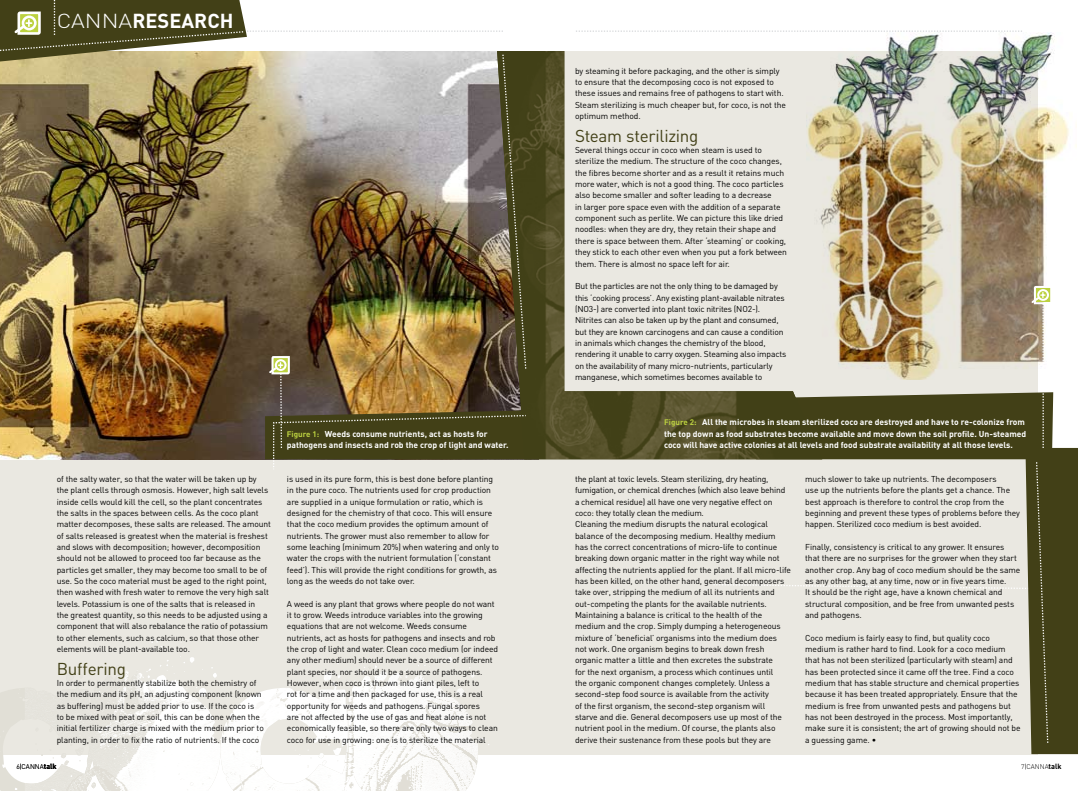
<style>
.page{position:relative;width:1078px;height:791px;background:#fff}
.page>*{position:absolute;margin:0;border:0;box-sizing:border-box;transform-origin:0 0}
.t1{font:700 20px "DIN";color:#fff}
.t2{font:17px "DIN";letter-spacing:-.02em;color:#424017}
.t3{font:8.5px/11.3px "DIN";letter-spacing:-.01em;color:#000}
.t4{font:700 8.5px/11.3px "DIN";color:#fff}
.t5{font:300 6.8px "DIN";letter-spacing:.01em;color:#000}
.s1{font-weight:300}
.s2{font-weight:400}
.s3{font-weight:700;font-size:7.5px}
.s4{font-size:8px;color:#bcd140}
</style>
<div class="page">
<svg style="left:576px;top:31px;width:443px;height:1px"></svg>
<div style="left:0;top:51px;width:1037px;height:703px;background:#eae8e1"></div>
<img style="left:530px;top:51px;width:182px;height:408px">
<svg style="left:0;top:673px;width:489px;height:118px;fill:#fafaf8"></svg>
<img style="left:79px;top:629px;width:391px;height:75px">
<img style="left:806px;top:33px;width:263px;height:253px">
<svg style="left:712px;top:286px;width:365px;height:468px"></svg>
<img style="left:0;top:0;width:530px;height:467px">
<h1 class="t1" style="left:57px;top:8px;width:164px"><span class="s1">CANNA</span>RESearch</h1>
<p class="t3" style="left:57px;top:473px;width:216px">of the salty water, so that the water will be taken up by<br>the plant cells through osmosis. However, high salt levels inside cells would kill the cell, so the plant concentrates the salts in the spaces between cells. As the coco plant matter decomposes, these salts are released. The amount of salts released is greatest when the material is freshest and slows with decomposition; however, decomposition should not be allowed to proceed too far because as the particles get smaller, they may become too small to be of use. So the coco material must be aged to the right point, then washed with fresh water to remove the very high salt levels. Potassium is one of the salts that is released in<br>the greatest quantity, so this needs to be adjusted using a component that will also rebalance the ratio of potassium to other elements, such as calcium, so that those other elements will be plant-available too.</p>
<h2 class="t2" style="left:57px;top:658px;width:71px">Buffering</h2>
<p class="t3" style="left:57px;top:677px;width:208px">In order to permanently stabilize both the chemistry of the medium and its pH, an adjusting component (known as buffering) must be added prior to use. If the coco is<br>to be mixed with peat or soil, this can be done when the initial fertilizer charge is mixed with the medium prior to planting, in order to fix the ratio of nutrients. If the coco</p>
<p class="t5" style="left:16px;top:763px;width:42px">6<span class="s2">|</span>CANNA<span class="s3">talk</span></p>
<p class="t4" style="left:287px;top:427px;width:223px"><span class="s4">Figure 1:</span> Weeds consume nutrients, act as hosts for pathogens and insects and rob the crop of light and water.</p>
<p class="t3" style="left:287px;top:473px;width:214px">is used in its pure form, this is best done before planting in the pure coco. The nutrients used for crop production are supplied in a unique formulation or ratio, which is designed for the chemistry of that coco. This will ensure that the coco medium provides the optimum amount of nutrients. The grower must also remember to allow for some leaching (minimum 20%) when watering and only to water the crops with the nutrient formulation (‘constant feed’). This will provide the right conditions for growth, as long as the weeds do not take over.</p>
<p class="t3" style="left:287px;top:598px;width:213px">A weed is any plant that grows where people do not want it to grow. Weeds introduce variables into the growing equations that are not welcome. Weeds consume nutrients, act as hosts for pathogens and insects and rob the crop of light and water. Clean coco medium (or indeed any other medium) should never be a source of different plant species, nor should it be a source of pathogens.<br>However, when coco is thrown into giant piles, left to<br>rot for a time and then packaged for use, this is a real opportunity for weeds and pathogens. Fungal spores<br>are not affected by the use of gas and heat alone is not economically feasible, so there are only two ways to clean coco for use in growing: one is to sterilize the material</p>
<p class="t3" style="left:575px;top:65px;width:212px">by steaming it before packaging, and the other is simply to ensure that the decomposing coco is not exposed to these issues and remains free of pathogens to start with.<br>Steam sterilizing is much cheaper but, for coco, is not the optimum method.</p>
<h2 class="t2" style="left:575px;top:125px;width:125px">Steam sterilizing</h2>
<p class="t3" style="left:575px;top:144px;width:213px">Several things occur in coco when steam is used to sterilize the medium. The structure of the coco changes, the fibres become shorter and as a result it retains much more water, which is not a good thing. The coco particles also become smaller and softer leading to a decrease<br>in larger pore space even with the addition of a separate component such as perlite. We can picture this like dried noodles: when they are dry, they retain their shape and there is space between them. After ‘steaming’ or cooking, they stick to each other even when you put a fork between them. There is almost no space left for air.</p>
<p class="t3" style="left:575px;top:280px;width:213px">But the particles are not the only thing to be damaged by this ‘cooking process’. Any existing plant-available nitrates (NO3-) are converted into plant toxic nitrites (NO2-).<br>Nitrites can also be taken up by the plant and consumed, but they are known carcinogens and can cause a condition in animals which changes the chemistry of the blood, rendering it unable to carry oxygen. Steaming also impacts on the availability of many micro-nutrients, particularly manganese, which sometimes becomes available to</p>
<p class="t4" style="left:664px;top:416px;width:363px"><span class="s4">Figure 2:</span> All the microbes in steam sterilized coco are destroyed and have to re-colonize from the top down as food substrates become available and move down the soil profile. Un-steamed coco will have active colonies at all levels and food substrate availability at all those levels.</p>
<p class="t3" style="left:575px;top:473px;width:217px">the plant at toxic levels. Steam sterilizing, dry heating, fumigation, or chemical drenches (which also leave behind a chemical residue) all have one very negative effect on coco: they totally clean the medium.<br>Cleaning the medium disrupts the natural ecological balance of the decomposing medium. Healthy medium has the correct concentrations of micro-life to continue breaking down organic matter in the right way while not affecting the nutrients applied for the plant. If all micro-life has been killed, on the other hand, general decomposers take over, stripping the medium of all its nutrients and out-competing the plants for the available nutrients.<br>Maintaining a balance is critical to the health of the medium and the crop. Simply dumping a heterogeneous mixture of ‘beneficial’ organisms into the medium does not work. One organism begins to break down fresh organic matter a little and then excretes the substrate<br>for the next organism, a process which continues until<br>the organic component changes completely. Unless a second-step food source is available from the activity<br>of the first organism, the second-step organism will<br>starve and die. General decomposers use up most of the nutrient pool in the medium. Of course, the plants also derive their sustenance from these pools but they are</p>
<p class="t3" style="left:805px;top:473px;width:216px">much slower to take up nutrients. The decomposers<br>use up the nutrients before the plants get a chance. The best approach is therefore to control the crop from the beginning and prevent these types of problems before they happen. Sterilized coco medium is best avoided.</p>
<p class="t3" style="left:805px;top:541px;width:216px">Finally, consistency is critical to any grower. It ensures that there are no surprises for the grower when they start another crop. Any bag of coco medium should be the same as any other bag, at any time, now or in five years time.<br>It should be the right age, have a known chemical and structural composition, and be free from unwanted pests and pathogens.</p>
<p class="t3" style="left:805px;top:632px;width:217px">Coco medium is fairly easy to find, but quality coco medium is rather hard to find. Look for a coco medium that has not been sterilized (particularly with steam) and has been protected since it came off the tree. Find a coco medium that has stable structure and chemical properties because it has been treated appropriately. Ensure that the medium is free from unwanted pests and pathogens but has not been destroyed in the process. Most importantly, make sure it is consistent; the art of growing should not be a guessing game. •</p>
<p class="t5" style="left:1020px;top:763px;width:42px">7<span class="s2">|</span>CANNA<span class="s3">talk</span></p>
</div>
